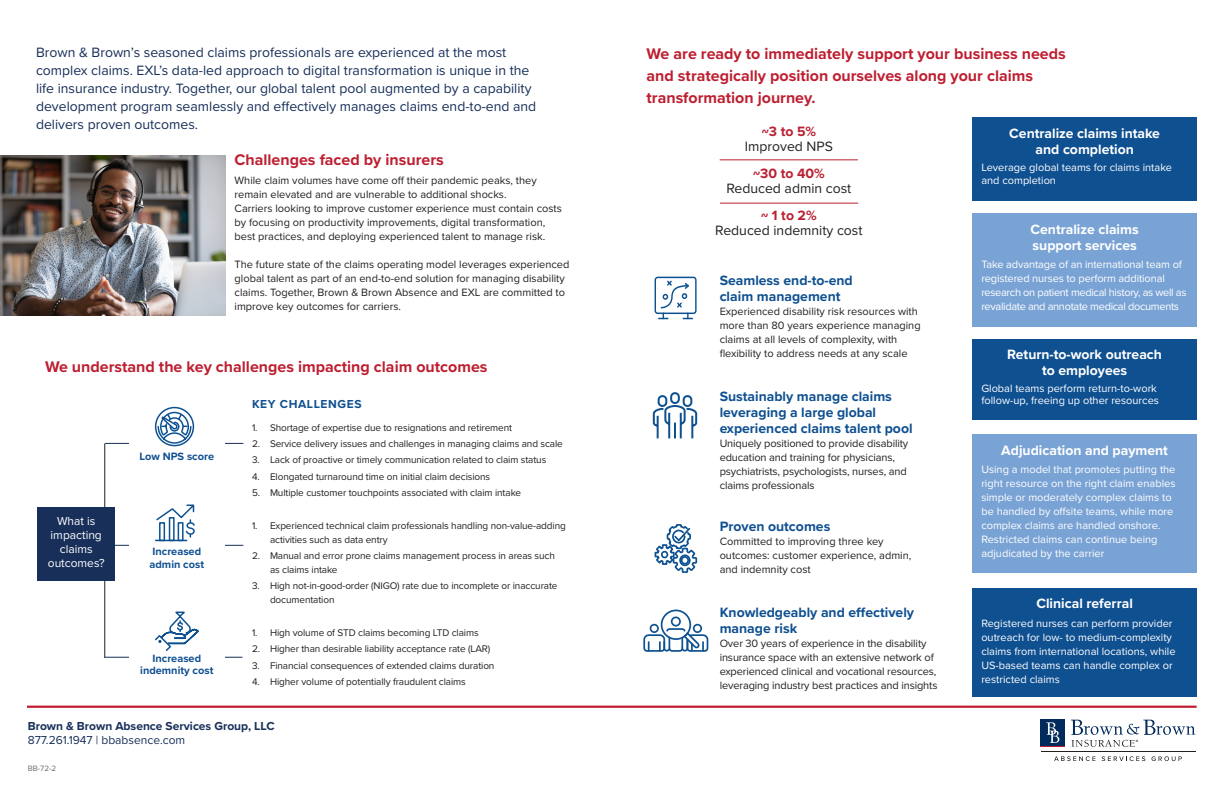
<style>
.page{position:relative;width:1224px;height:792px;background:#fff}
.page>*{position:absolute;margin:0;border:0;box-sizing:border-box;transform-origin:0 0}
.t1{font:700 16px/22px "Proxima Nova";color:#be1f31}
.t2{font:14px/18px "Proxima Nova";color:#172f59}
.t3{font:700 14px/16px "Proxima Nova";color:#0f5091}
.t4{font:700 14px/16px "Proxima Nova";color:#fff}
.t5{font:14px "Proxima Nova";color:#231f20}
.t6{font:700 14px "Proxima Nova";color:#ba2031}
.t7{font:700 12px "Proxima Nova";color:#172f59}
.t8{font:12px/14px "Proxima Nova";color:#fff;text-align:center}
.t9{font:12px "Proxima Nova";color:#172f59}
.t10{font:700 12px "Proxima Nova";letter-spacing:.05em;color:#0f5091}
.t11{font:11px/14px "Proxima Nova";color:#231f20}
.t12{font:11px/14px "Proxima Nova";color:#fff}
.t13{font:11px/14px "Proxima Nova";letter-spacing:-.03em;color:#fff}
.t14{font:700 11px/13px "Proxima Nova";color:#0f5091}
.t15{font:10px/14px "Proxima Nova";letter-spacing:-.01em;color:#231f20}
.t16{font:8px "Proxima Nova";color:#6c6d70}
</style>
<div class="page">
<hr style="left:104px;top:443px;width:1px;height:215px;background:#231f20">
<hr style="left:105px;top:443px;width:138px;height:1px;background:#172f59">
<hr style="left:104px;top:657px;width:138px;height:1px;background:#172f59">
<hr style="left:105px;top:545px;width:138px;height:1px;background:#172f59">
<svg style="left:1054px;top:756px;width:41px;height:5px"></svg>
<svg style="left:1102px;top:756px;width:43px;height:5px"></svg>
<svg style="left:1152px;top:756px;width:30px;height:5px"></svg>
<hr style="left:1041px;top:752px;width:154px;height:1px;background:#231f20">
<div style="left:1041px;top:720px;width:24px;height:26px;background:#002b5c"></div>
<svg style="left:1041px;top:722px;width:24px;height:25px"></svg>
<svg style="left:1071px;top:720px;width:124px;height:27px"></svg>
<hr style="left:27px;top:706px;width:1170px;height:2px;background:#be1f31">
<div style="left:37px;top:507px;width:78px;height:73px;background:#172f59"></div>
<div style="left:129px;top:442px;width:96px;height:48px;background:#fff"></div>
<div style="left:129px;top:537px;width:96px;height:47px;background:#fff"></div>
<div style="left:129px;top:645px;width:96px;height:47px;background:#fff"></div>
<img style="left:0;top:156px;width:226px;height:160px">
<svg style="left:154px;top:406px;width:41px;height:41px"></svg>
<svg style="left:155px;top:504px;width:40px;height:38px"></svg>
<svg style="left:155px;top:611px;width:44px;height:40px"></svg>
<svg style="left:655px;top:277px;width:42px;height:42px"></svg>
<svg style="left:654px;top:524px;width:44px;height:49px"></svg>
<svg style="left:652px;top:392px;width:46px;height:47px"></svg>
<svg style="left:643px;top:610px;width:65px;height:42px"></svg>
<div style="left:972px;top:118px;width:225px;height:83px;background:#0f5091"></div>
<div style="left:972px;top:214px;width:225px;height:113px;background:#7aa3d5"></div>
<div style="left:972px;top:435px;width:225px;height:138px;background:#7aa3d5"></div>
<div style="left:972px;top:339px;width:225px;height:81px;background:#0f5091"></div>
<div style="left:972px;top:588px;width:225px;height:109px;background:#0f5091"></div>
<hr style="left:720px;top:159px;width:138px;height:1px;background:#be1f31">
<hr style="left:720px;top:203px;width:138px;height:1px;background:#be1f31">
<p class="t2" style="left:36px;top:43px;width:502px">Brown &amp; Brown’s seasoned claims professionals are experienced at the most complex claims. EXL’s data-led approach to digital transformation is unique in the life insurance industry. Together, our global talent pool augmented by a capability development program seamlessly and effectively manages claims end-to-end and delivers proven outcomes.</p>
<p class="t1" style="left:235px;top:148px;width:211px">Challenges faced by insurers</p>
<p class="t11" style="left:235px;top:172px;width:329px">While claim volumes have come off their pandemic peaks, they remain elevated and are vulnerable to additional shocks.<br>Carriers looking to improve customer experience must contain costs by focusing on productivity improvements, digital transformation, best practices, and deploying experienced talent to manage risk.</p>
<p class="t11" style="left:235px;top:256px;width:336px">The future state of the claims operating model leverages experienced global talent as part of an end-to-end solution for managing disability claims. Together, Brown &amp; Brown Absence and EXL are committed to improve key outcomes for carriers.</p>
<p class="t1" style="left:45px;top:356px;width:444px">We understand the key challenges impacting claim outcomes</p>
<p class="t10" style="left:252px;top:395px;width:111px">KEY CHALLENGES</p>
<p class="t8" style="left:48px;top:514px;width:58px">What is impacting claims outcomes?</p>
<p class="t14" style="left:140px;top:449px;width:76px">Low NPS score</p>
<p class="t14" style="left:150px;top:544px;width:56px">Increased admin cost</p>
<p class="t14" style="left:140px;top:653px;width:75px;line-height:12px;text-align:center">Increased indemnity cost</p>
<p class="t15" style="left:252px;top:420px;width:262px">1. Shortage of expertise due to resignations and retirement</p>
<p class="t15" style="left:252px;top:436px;width:312px">2. Service delivery issues and challenges in managing claims and scale</p>
<p class="t15" style="left:252px;top:452px;width:296px">3. Lack of proactive or timely communication related to claim status</p>
<p class="t15" style="left:252px;top:469px;width:240px">4. Elongated turnaround time on initial claim decisions</p>
<p class="t15" style="left:252px;top:485px;width:271px">5. Multiple customer touchpoints associated with claim intake</p>
<p class="t15" style="left:270px;top:518px;width:297px;text-indent:-18px">1. Experienced technical claim professionals handling non-value-adding activities such as data entry</p>
<p class="t15" style="left:270px;top:548px;width:286px;text-indent:-18px">2. Manual and error prone claims management process in areas such as claims intake</p>
<p class="t15" style="left:270px;top:578px;width:289px;text-indent:-18px">3. High not-in-good-order (NIGO) rate due to incomplete or inaccurate documentation</p>
<p class="t15" style="left:252px;top:625px;width:228px">1. High volume of STD claims becoming LTD claims</p>
<p class="t15" style="left:252px;top:642px;width:240px">2. Higher than desirable liability acceptance rate (LAR)</p>
<p class="t15" style="left:252px;top:658px;width:244px">3. Financial consequences of extended claims duration</p>
<p class="t15" style="left:252px;top:674px;width:215px">4. Higher volume of potentially fraudulent claims</p>
<p class="t7" style="left:28px;top:717px;width:249px">Brown &amp; Brown Absence Services Group, LLC</p>
<p class="t9" style="left:28px;top:731px;width:159px">877.261.1947 | bbabsence.com</p>
<p class="t16" style="left:28px;top:762px;width:30px">BB-72-2</p>
<p class="t1" style="left:647px;top:42px;width:421px">We are ready to immediately support your business needs and strategically position ourselves along your claims transformation journey.</p>
<p class="t6" style="left:762px;top:121px;width:56px">~3 to 5%</p>
<p class="t5" style="left:745px;top:136px;width:90px">Improved NPS</p>
<p class="t6" style="left:753px;top:163px;width:73px">~30 to 40%</p>
<p class="t5" style="left:726px;top:178px;width:126px">Reduced admin cost</p>
<p class="t6" style="left:761px;top:205px;width:57px">~ 1 to 2%</p>
<p class="t5" style="left:715px;top:220px;width:149px">Reduced indemnity cost</p>
<p class="t3" style="left:720px;top:272px;width:135px">Seamless end-to-end claim management</p>
<p class="t11" style="left:720px;top:304px;width:203px">Experienced disability risk resources with more than 80 years experience managing claims at all levels of complexity, with flexibility to address needs at any scale</p>
<p class="t3" style="left:720px;top:388px;width:194px">Sustainably manage claims leveraging a large global experienced claims talent pool</p>
<p class="t11" style="left:720px;top:436px;width:190px">Uniquely positioned to provide disability education and training for physicians, psychiatrists, psychologists, nurses, and claims professionals</p>
<p class="t3" style="left:720px;top:518px;width:112px">Proven outcomes</p>
<p class="t11" style="left:720px;top:534px;width:193px">Committed to improving three key outcomes: customer experience, admin, and indemnity cost</p>
<p class="t3" style="left:720px;top:604px;width:196px">Knowledgeably and effectively manage risk</p>
<p class="t11" style="left:720px;top:636px;width:219px">Over 30 years of experience in the disability insurance space with an extensive network of experienced clinical and vocational resources, leveraging industry best practices and insights</p>
<p class="t4" style="left:1009px;top:125px;width:152px">Centralize claims intake</p>
<p class="t4" style="left:1036px;top:141px;width:100px">and completion</p>
<p class="t12" style="left:981px;top:160px;width:192px;line-height:13px">Leverage global teams for claims intake and completion</p>
<p class="t4" style="left:1031px;top:221px;width:110px">Centralize claims support services</p>
<p class="t13" style="left:981px;top:257px;width:207px">Take advantage of an international team of registered nurses to perform additional research on patient medical history, as well as revalidate and annotate medical documents</p>
<p class="t4" style="left:1007px;top:347px;width:156px;text-align:center">Return-to-work outreach to employees</p>
<p class="t12" style="left:981px;top:382px;width:179px;line-height:12px">Global teams perform return-to-work follow-up, freeing up other resources</p>
<p class="t4" style="left:1001px;top:442px;width:168px">Adjudication and payment</p>
<p class="t12" style="left:981px;top:462px;width:196px">Using a model that promotes putting the right resource on the right claim enables simple or moderately complex claims to be handled by offsite teams, while more complex claims are handled onshore.<br>Restricted claims can continue being</p>
<p class="t12" style="left:981px;top:546px;width:124px">adjudicated by the carrier</p>
<p class="t4" style="left:1036px;top:595px;width:98px">Clinical referral</p>
<p class="t12" style="left:981px;top:616px;width:196px">Registered nurses can perform provider outreach for low- to medium-complexity claims from international locations, while US-based teams can handle complex or restricted claims</p>
</div>
